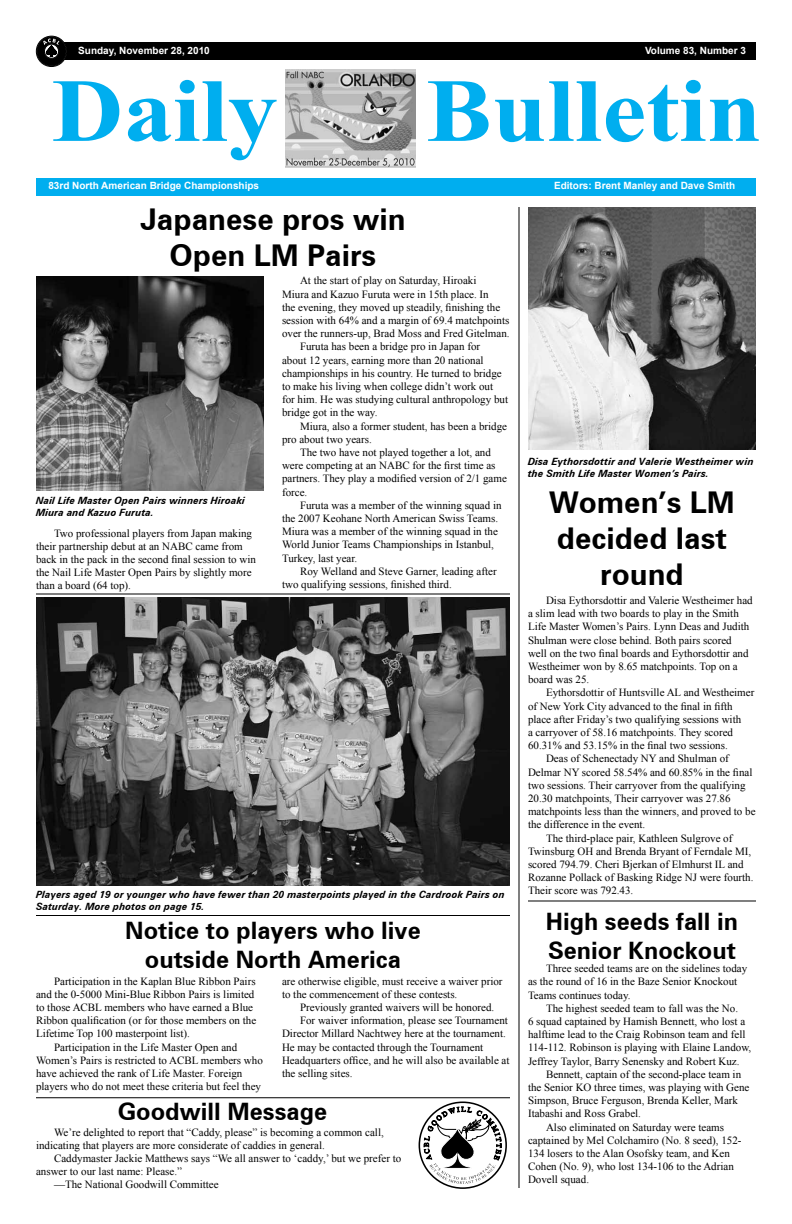
<style>
.page{position:relative;width:792px;height:1224px;background:#fff}
.page>*{position:absolute;margin:0;border:0;box-sizing:border-box;transform-origin:0 0}
.t1{font:700 90px "Times New Roman";color:#00aeef;scale:1.1 1}
.t2{font:700 30px/36px "Zurich BT";color:#000;text-align:center}
.t3{font:700 24px/28.8px "Zurich BT";color:#000;text-align:center}
.t4{font:11px/13.2px "Times New Roman";color:#000}
.t5{font:italic 700 10px/12px "Zurich BT";letter-spacing:.01em;color:#000}
.t6{font:700 10px "Arial";color:#fff}
</style>
<div class="page">
<div style="left:419px;top:1102px;width:88px;height:87px;border:2px solid #000;border-radius:50%"></div>
<svg style="left:424px;top:1102px;width:78px;height:82px"></svg>
<div style="left:60px;top:42px;width:696px;height:18px;background:#000"></div>
<div style="left:36px;top:178px;width:720px;height:18px;background:#00aeef"></div>
<svg style="left:36px;top:36px;width:31px;height:31px"></svg>
<div style="left:36px;top:36px;width:31px;height:31px;border:1px solid #000;border-radius:50%"></div>
<div style="left:37px;top:37px;width:29px;height:29px;background:#000;border-radius:50%"></div>
<div style="left:37px;top:37px;width:29px;height:29px;border:1px solid #000;border-radius:50%"></div>
<div style="left:44px;top:44px;width:15px;height:15px;border:1px solid #000;border-radius:50%"></div>
<div style="left:44px;top:44px;width:15px;height:14px;border:1px solid #000;border-radius:50%"></div>
<svg style="left:43px;top:39px;width:16px;height:18px"></svg>
<img style="left:286px;top:70px;width:129px;height:97px">
<hr style="left:36px;top:915px;width:474px;height:1px;background:#000">
<img style="left:36px;top:597px;width:474px;height:289px">
<img style="left:36px;top:277px;width:228px;height:214px">
<img style="left:528px;top:207px;width:228px;height:243px">
<hr style="left:528px;top:900px;width:228px;height:1px;background:#000">
<hr style="left:518px;top:207px;width:2px;height:981px;background:#000">
<hr style="left:36px;top:594px;width:474px;height:1px;background:#000">
<hr style="left:36px;top:1097px;width:474px;height:1px;background:#000">
<p class="t6" style="left:78px;top:43px;width:133px">Sunday, November 28, 2010</p>
<p class="t6" style="left:645px;top:43px;width:102px">Volume 83, Number 3</p>
<h1 class="t1" style="left:52px;top:49px;width:207px">Daily</h1>
<h1 class="t1" style="left:426px;top:49px;width:307px">Bulletin</h1>
<p class="t6" style="left:48px;top:179px;width:212px">83rd North American Bridge Championships</p>
<p class="t6" style="left:554px;top:179px;width:183px">Editors: Brent Manley and Dave Smith</p>
<h2 class="t2" style="left:140px;top:201px;width:267px">Japanese pros win<br>Open LM Pairs</h2>
<p class="t5" style="left:36px;top:495px;width:211px">Nail Life Master Open Pairs winners Hiroaki<br>Miura and Kazuo Furuta.</p>
<p class="t4" style="left:36px;top:526px;width:221px;text-indent:18px">Two professional players from Japan making their partnership debut at an NABC came from back in the pack in the second final session to win the Nail Life Master Open Pairs by slightly more than a board (64 top).</p>
<p class="t4" style="left:300px;top:274px;width:178px">At the start of play on Saturday, Hiroaki</p>
<p class="t4" style="left:282px;top:287px;width:208px">Miura and Kazuo Furuta were in 15th place. In</p>
<p class="t4" style="left:282px;top:300px;width:220px">the evening, they moved up steadily, finishing the</p>
<p class="t4" style="left:282px;top:313px;width:229px">session with 64% and a margin of 69.4 matchpoints</p>
<p class="t4" style="left:282px;top:327px;width:229px">over the runners-up, Brad Moss and Fred Gitelman.</p>
<p class="t4" style="left:300px;top:340px;width:182px">Furuta has been a bridge pro in Japan for</p>
<p class="t4" style="left:282px;top:353px;width:203px">about 12 years, earning more than 20 national</p>
<p class="t4" style="left:282px;top:366px;width:221px">championships in his country. He turned to bridge</p>
<p class="t4" style="left:282px;top:379px;width:213px">to make his living when college didn’t work out</p>
<p class="t4" style="left:282px;top:393px;width:228px">for him. He was studying cultural anthropology but</p>
<p class="t4" style="left:282px;top:406px;width:97px">bridge got in the way.</p>
<p class="t4" style="left:300px;top:419px;width:209px">Miura, also a former student, has been a bridge</p>
<p class="t4" style="left:282px;top:432px;width:91px">pro about two years.</p>
<p class="t4" style="left:300px;top:445px;width:192px">The two have not played together a lot, and</p>
<p class="t4" style="left:282px;top:459px;width:215px">were competing at an NABC for the first time as</p>
<p class="t4" style="left:282px;top:472px;width:226px">partners. They play a modified version of 2/1 game</p>
<p class="t4" style="left:282px;top:485px;width:27px">force.</p>
<p class="t4" style="left:300px;top:498px;width:203px">Furuta was a member of the winning squad in</p>
<p class="t4" style="left:282px;top:511px;width:218px">the 2007 Keohane North American Swiss Teams.</p>
<p class="t4" style="left:282px;top:525px;width:217px">Miura was a member of the winning squad in the</p>
<p class="t4" style="left:282px;top:538px;width:214px">World Junior Teams Championships in Istanbul,</p>
<p class="t4" style="left:282px;top:551px;width:77px">Turkey, last year.</p>
<p class="t4" style="left:300px;top:564px;width:198px">Roy Welland and Steve Garner, leading after</p>
<p class="t4" style="left:282px;top:577px;width:171px">two qualifying sessions, finished third.</p>
<p class="t5" style="left:36px;top:889px;width:470px">Players aged 19 or younger who have fewer than 20 masterpoints played in the Cardrook Pairs on<br>Saturday. More photos on page 15.</p>
<h3 class="t3" style="left:125px;top:916px;width:297px">Notice to players who live outside North America</h3>
<p class="t4" style="left:54px;top:974px;width:203px">Participation in the Kaplan Blue Ribbon Pairs</p>
<p class="t4" style="left:36px;top:987px;width:220px">and the 0‑5000 Mini‑Blue Ribbon Pairs is limited</p>
<p class="t4" style="left:36px;top:1001px;width:219px">to those ACBL members who have earned a Blue</p>
<p class="t4" style="left:36px;top:1014px;width:222px">Ribbon qualification (or for those members on the</p>
<p class="t4" style="left:36px;top:1027px;width:155px">Lifetime Top 100 masterpoint list).</p>
<p class="t4" style="left:54px;top:1040px;width:185px">Participation in the Life Master Open and</p>
<p class="t4" style="left:36px;top:1053px;width:228px">Women’s Pairs is restricted to ACBL members who</p>
<p class="t4" style="left:36px;top:1067px;width:208px">have achieved the rank of Life Master. Foreign</p>
<p class="t4" style="left:36px;top:1080px;width:227px">players who do not meet these criteria but feel they</p>
<p class="t4" style="left:282px;top:974px;width:222px">are otherwise eligible, must receive a waiver prior to the commencement of these contests.</p>
<p class="t4" style="left:300px;top:1001px;width:196px">Previously granted waivers will be honored.</p>
<p class="t4" style="left:300px;top:1014px;width:209px">For waiver information, please see Tournament</p>
<p class="t4" style="left:282px;top:1027px;width:225px">Director Millard Nachtwey here at the tournament.</p>
<p class="t4" style="left:282px;top:1040px;width:203px">He may be contacted through the Tournament</p>
<p class="t4" style="left:282px;top:1053px;width:229px">Headquarters office, and he will also be available at</p>
<p class="t4" style="left:282px;top:1067px;width:72px">the selling sites.</p>
<h3 class="t3" style="left:118px;top:1097px;width:211px">Goodwill Message</h3>
<p class="t4" style="left:36px;top:1125px;width:349px;text-indent:18px">We’re delighted to report that “Caddy, please” is becoming a common call, indicating that players are more considerate of caddies in general.</p>
<p class="t4" style="left:54px;top:1152px;width:349px">Caddymaster Jackie Matthews says “We all answer to ‘caddy,’ but we prefer to</p>
<p class="t4" style="left:36px;top:1165px;width:148px">answer to our last name: Please.”</p>
<p class="t4" style="left:54px;top:1178px;width:166px">—The National Goodwill Committee</p>
<p class="t5" style="left:528px;top:455px;width:227px">Disa Eythorsdottir and Valerie Westheimer win the Smith Life Master Women’s Pairs.</p>
<h2 class="t2" style="left:549px;top:484px;width:187px">Women’s LM decided last round</h2>
<p class="t4" style="left:528px;top:594px;width:226px;text-indent:18px">Disa Eythorsdottir and Valerie Westheimer had a slim lead with two boards to play in the Smith Life Master Women’s Pairs. Lynn Deas and Judith Shulman were close behind. Both pairs scored well on the two final boards and Eythorsdottir and Westheimer won by 8.65 matchpoints. Top on a board was 25.</p>
<p class="t4" style="left:546px;top:686px;width:210px">Eythorsdottir of Huntsville AL and Westheimer</p>
<p class="t4" style="left:528px;top:699px;width:206px">of New York City advanced to the final in fifth</p>
<p class="t4" style="left:528px;top:712px;width:215px">place after Friday’s two qualifying sessions with</p>
<p class="t4" style="left:528px;top:726px;width:207px">a carryover of 58.16 matchpoints. They scored</p>
<p class="t4" style="left:528px;top:739px;width:201px">60.31% and 53.15% in the final two sessions.</p>
<p class="t4" style="left:546px;top:752px;width:184px">Deas of Schenectady NY and Shulman of</p>
<p class="t4" style="left:528px;top:765px;width:226px">Delmar NY scored 58.54% and 60.85% in the final</p>
<p class="t4" style="left:528px;top:778px;width:219px">two sessions. Their carryover from the qualifying</p>
<p class="t4" style="left:528px;top:792px;width:204px">20.30 matchpoints, Their carryover was 27.86</p>
<p class="t4" style="left:528px;top:805px;width:229px">matchpoints less than the winners, and proved to be</p>
<p class="t4" style="left:528px;top:818px;width:119px">the difference in the event.</p>
<p class="t4" style="left:546px;top:831px;width:188px">The third-place pair, Kathleen Sulgrove of</p>
<p class="t4" style="left:528px;top:844px;width:225px">Twinsburg OH and Brenda Bryant of Ferndale MI,</p>
<p class="t4" style="left:528px;top:858px;width:217px">scored 794.79. Cheri Bjerkan of Elmhurst IL and</p>
<p class="t4" style="left:528px;top:871px;width:227px">Rozanne Pollack of Basking Ridge NJ were fourth.</p>
<p class="t4" style="left:528px;top:884px;width:107px">Their score was 792.43.</p>
<h3 class="t3" style="left:546px;top:907px;width:194px;text-align:left">High seeds fall in<br>Senior Knockout</h3>
<p class="t4" style="left:528px;top:962px;width:221px;text-indent:18px">Three seeded teams are on the sidelines today as the round of 16 in the Baze Senior Knockout<br>Teams continues today.</p>
<p class="t4" style="left:528px;top:1001px;width:225px;text-indent:18px">The highest seeded team to fall was the No.<br>6 squad captained by Hamish Bennett, who lost a halftime lead to the Craig Robinson team and fell 114-112. Robinson is playing with Elaine Landow, Jeffrey Taylor, Barry Senensky and Robert Kuz.</p>
<p class="t4" style="left:546px;top:1067px;width:197px">Bennett, captain of the second-place team in</p>
<p class="t4" style="left:528px;top:1081px;width:223px">the Senior KO three times, was playing with Gene</p>
<p class="t4" style="left:528px;top:1094px;width:212px">Simpson, Bruce Ferguson, Brenda Keller, Mark</p>
<p class="t4" style="left:528px;top:1107px;width:115px">Itabashi and Ross Grabel.</p>
<p class="t4" style="left:546px;top:1120px;width:180px">Also eliminated on Saturday were teams</p>
<p class="t4" style="left:528px;top:1133px;width:215px">captained by Mel Colchamiro (No. 8 seed), 152-</p>
<p class="t4" style="left:528px;top:1147px;width:203px">134 losers to the Alan Osofsky team, and Ken</p>
<p class="t4" style="left:528px;top:1160px;width:207px">Cohen (No. 9), who lost 134-106 to the Adrian</p>
<p class="t4" style="left:528px;top:1173px;width:63px">Dovell squad.</p>
</div>
